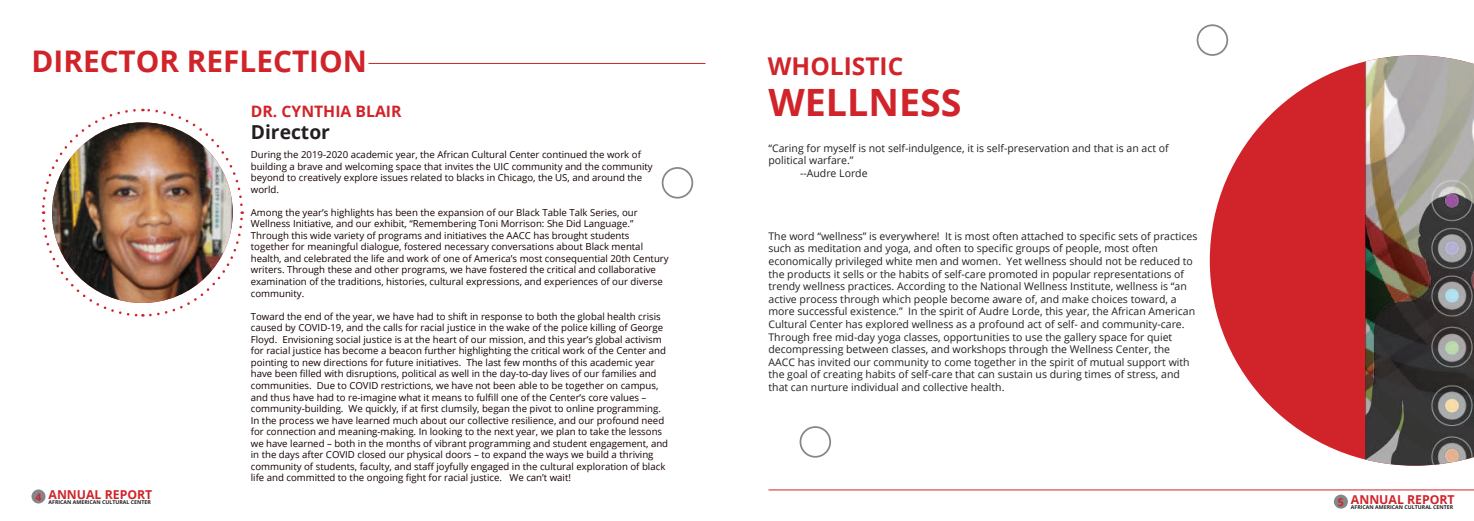
<style>
.page{position:relative;width:1474px;height:521px;background:#fff}
.page>*{position:absolute;margin:0;border:0;box-sizing:border-box;transform-origin:0 0}
.t1{font:700 37.62px "Open Sans";color:#d1232a}
.t2{font:700 29.75px "Open Sans";color:#d1232a}
.t3{font:700 24.5px "Open Sans";color:#d1232a}
.t4{font:700 19.25px "Open Sans";color:#231f20}
.t5{font:700 15.75px "Open Sans";color:#d1232a}
.t6{font:700 12.25px "Open Sans";color:#d1232a}
.t7{font:10.5px/12.6px "Open Sans";color:#231f20}
.t8{font:700 10.5px "Open Sans";color:#d1232a}
.t9{font:9.62px/11.5px "Open Sans";color:#170000}
.t10{font:700 5.25px "Open Sans";color:#231f20}
</style>
<div class="page">
<div style="left:1196px;top:24px;width:32px;height:32px;border:2px solid #848689;border-radius:50%"></div>
<div style="left:799px;top:426px;width:32px;height:32px;border:2px solid #848689;border-radius:50%"></div>
<div style="left:1333px;top:495px;width:14px;height:14px;background:#848689;border-radius:50%"></div>
<div style="left:31px;top:489px;width:15px;height:14px;background:#848689;border-radius:50%"></div>
<div style="left:661px;top:167px;width:32px;height:32px;border:2px solid #848689;border-radius:50%"></div>
<hr style="left:768px;top:489px;width:705px;height:1px;background:#d1232a">
<svg style="left:1209px;top:55px;width:156px;height:405px;fill:#d1232a"></svg>
<img style="left:1365px;top:55px;width:108px;height:411px">
<hr style="left:368px;top:63px;width:337px;height:1px;background:#d1232a">
<img style="left:41px;top:108px;width:203px;height:209px">
<p class="t2" style="left:32px;top:40px;width:337px">DIRECTOR REFLECTION</p>
<p class="t8" style="left:35px;top:489px;width:7px">4</p>
<p class="t6" style="left:49px;top:486px;width:105px">ANNUAL REPORT</p>
<p class="t10" style="left:49px;top:498px;width:104px">AFRICAN AMERICAN CULTURAL CENTER</p>
<p class="t5" style="left:251px;top:100px;width:152px">DR. CYNTHIA BLAIR</p>
<p class="t4" style="left:251px;top:119px;width:81px">Director</p>
<p class="t9" style="left:251px;top:148px;width:403px">During the 2019-2020 academic year, the African Cultural Center continued the work of building a brave and welcoming space that invites the UIC community and the community beyond to creatively explore issues related to blacks in Chicago, the US, and around the world.</p>
<p class="t9" style="left:251px;top:206px;width:419px">Among the year’s highlights has been the expansion of our Black Table Talk Series, our Wellness Initiative, and our exhibit, “Remembering Toni Morrison: She Did Language.” Through this wide variety of programs and initiatives the AACC has brought students together for meaningful dialogue, fostered necessary conversations about Black mental health, and celebrated the life and work of one of America’s most consequential 20th Century writers. Through these and other programs, we have fostered the critical and collaborative examination of the traditions, histories, cultural expressions, and experiences of our diverse community.</p>
<p class="t9" style="left:251px;top:310px;width:419px">Toward the end of the year, we have had to shift in response to both the global health crisis caused by COVID-19, and the calls for racial justice in the wake of the police killing of George Floyd. Envisioning social justice is at the heart of our mission, and this year’s global activism for racial justice has become a beacon further highlighting the critical work of the Center and pointing to new directions for future initiatives. The last few months of this academic year have been filled with disruptions, political as well in the day-to-day lives of our families and communities. Due to COVID restrictions, we have not been able to be together on campus, and thus have had to re-imagine what it means to fulfill one of the Center’s core values – community-building. We quickly, if at first clumsily, began the pivot to online programming.<br>In the process we have learned much about our collective resilience, and our profound need for connection and meaning-making. In looking to the next year, we plan to take the lessons we have learned – both in the months of vibrant programming and student engagement, and in the days after COVID closed our physical doors – to expand the ways we build a thriving community of students, faculty, and staff joyfully engaged in the cultural exploration of black life and committed to the ongoing fight for racial justice. We can’t wait!</p>
<p class="t3" style="left:768px;top:48px;width:137px">WHOLISTIC</p>
<p class="t1" style="left:768px;top:75px;width:195px">WELLNESS</p>
<p class="t7" style="left:768px;top:141px;width:402px">“Caring for myself is not self-indulgence, it is self-preservation and that is an act of political warfare.”</p>
<p class="t7" style="left:800px;top:166px;width:69px">--Audre Lorde</p>
<p class="t7" style="left:768px;top:229px;width:430px">The word “wellness” is everywhere! It is most often attached to specific sets of practices such as meditation and yoga, and often to specific groups of people, most often economically privileged white men and women. Yet wellness should not be reduced to the products it sells or the habits of self-care promoted in popular representations of trendy wellness practices. According to the National Wellness Institute, wellness is “an active process through which people become aware of, and make choices toward, a more successful existence.” In the spirit of Audre Lorde, this year, the African American Cultural Center has explored wellness as a profound act of self- and community-care.<br>Through free mid-day yoga classes, opportunities to use the gallery space for quiet decompressing between classes, and workshops through the Wellness Center, the AACC has invited our community to come together in the spirit of mutual support with the goal of creating habits of self-care that can sustain us during times of stress, and that can nurture individual and collective health.</p>
<p class="t8" style="left:1337px;top:494px;width:7px">5</p>
<p class="t6" style="left:1350px;top:491px;width:105px">ANNUAL REPORT</p>
<p class="t10" style="left:1350px;top:503px;width:104px">AFRICAN AMERICAN CULTURAL CENTER</p>
</div>
